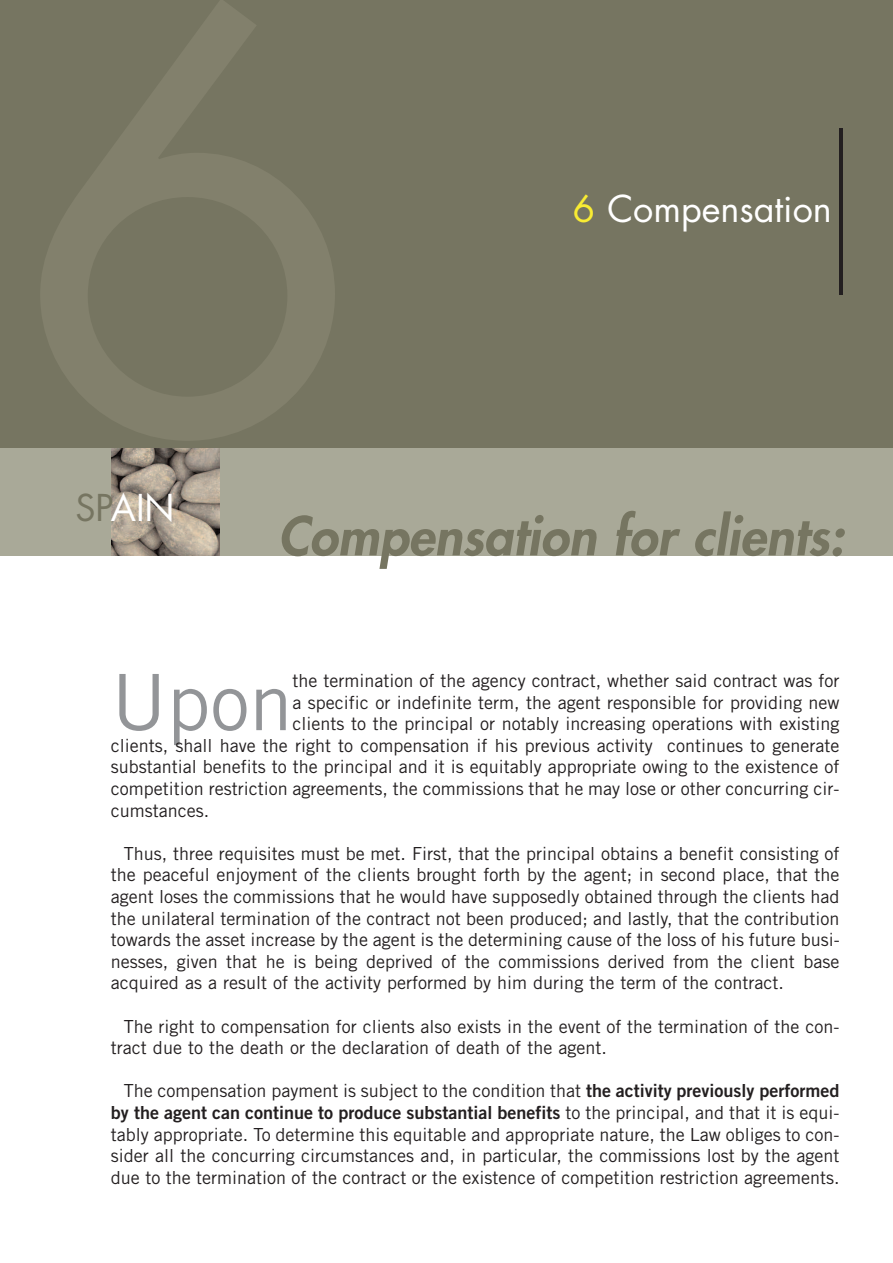
<style>
.page{position:relative;width:893px;height:1263px;background:#fff}
.page>*{position:absolute;margin:0;border:0;box-sizing:border-box;transform-origin:0 0}
.t1{font:77.85px "Trade Gothic";color:#939598}
.t2{font:italic 800 51.75px "Futura";color:#767561}
.t3{font:36px "Futura";color:#fff}
.t4{font:18px/21.6px "Trade Gothic";color:#231f20;text-align:justify}
.t5{font:18px "Trade Gothic Bold Two";color:#231f20}
.s1{color:#767561}
.s2{color:#f9ec33}
.s3{font-family:"Trade Gothic Bold Two"}
.s4{font-family:"Trade Gothic"}
</style>
<div class="page">
<div style="left:0;top:0;width:893px;height:554px;background:#767561"></div>
<div style="left:0;top:448px;width:893px;height:108px;background:#a9a998"></div>
<hr style="left:839px;top:129px;width:3px;height:166px;background:#231f20">
<img style="left:112px;top:448px;width:108px;height:108px">
<h3 class="t3" style="left:76px;top:491px;width:101px"><span class="s1">SP</span>AIN</h3>
<h3 class="t3" style="left:573px;top:193px;width:260px"><span class="s2">6</span> Compensation</h3>
<h2 class="t2" style="left:278px;top:511px;width:568px">Compensation for clients:</h2>
<h1 class="t1" style="left:111px;top:674px;width:183px">Upon</h1>
<p class="t4" style="left:292px;top:671px;width:548px">the termination of the agency contract, whether said contract was for</p>
<p class="t4" style="left:292px;top:693px;width:548px">a specific or indefinite term, the agent responsible for providing new</p>
<p class="t4" style="left:292px;top:714px;width:548px">clients to the principal or notably increasing operations with existing</p>
<p class="t4" style="left:111px;top:736px;width:730px">clients, shall have the right to compensation if his previous activity continues to generate</p>
<p class="t4" style="left:111px;top:758px;width:730px">substantial benefits to the principal and it is equitably appropriate owing to the existence of</p>
<p class="t4" style="left:111px;top:779px;width:730px">competition restriction agreements, the commissions that he may lose or other concurring cir-</p>
<p class="t4" style="left:111px;top:801px;width:100px">cumstances.</p>
<p class="t4" style="left:111px;top:844px;width:730px;text-indent:13px">Thus, three requisites must be met. First, that the principal obtains a benefit consisting of the peaceful enjoyment of the clients brought forth by the agent; in second place, that the agent loses the commissions that he would have supposedly obtained through the clients had the unilateral termination of the contract not been produced; and lastly, that the contribution towards the asset increase by the agent is the determining cause of the loss of his future busi&shy;nesses, given that he is being deprived of the commissions derived from the client base acquired as a result of the activity performed by him during the term of the contract.</p>
<p class="t4" style="left:111px;top:1017px;width:730px;text-indent:13px">The right to compensation for clients also exists in the event of the termination of the con&shy;tract due to the death or the declaration of death of the agent.</p>
<p class="t4" style="left:124px;top:1082px;width:717px">The compensation payment is subject to the condition that <span class="s3">the activity previously performed</span></p>
<p class="t5" style="left:111px;top:1106px;width:730px">by the agent can continue to produce substantial benefits <span class="s4">to the principal, and that it is equi-</span></p>
<p class="t4" style="left:111px;top:1125px;width:730px">tably appropriate. To determine this equitable and appropriate nature, the Law obliges to con&shy;sider all the concurring circumstances and, in particular, the commissions lost by the agent due to the termination of the contract or the existence of competition restriction agreements.</p>
</div>
